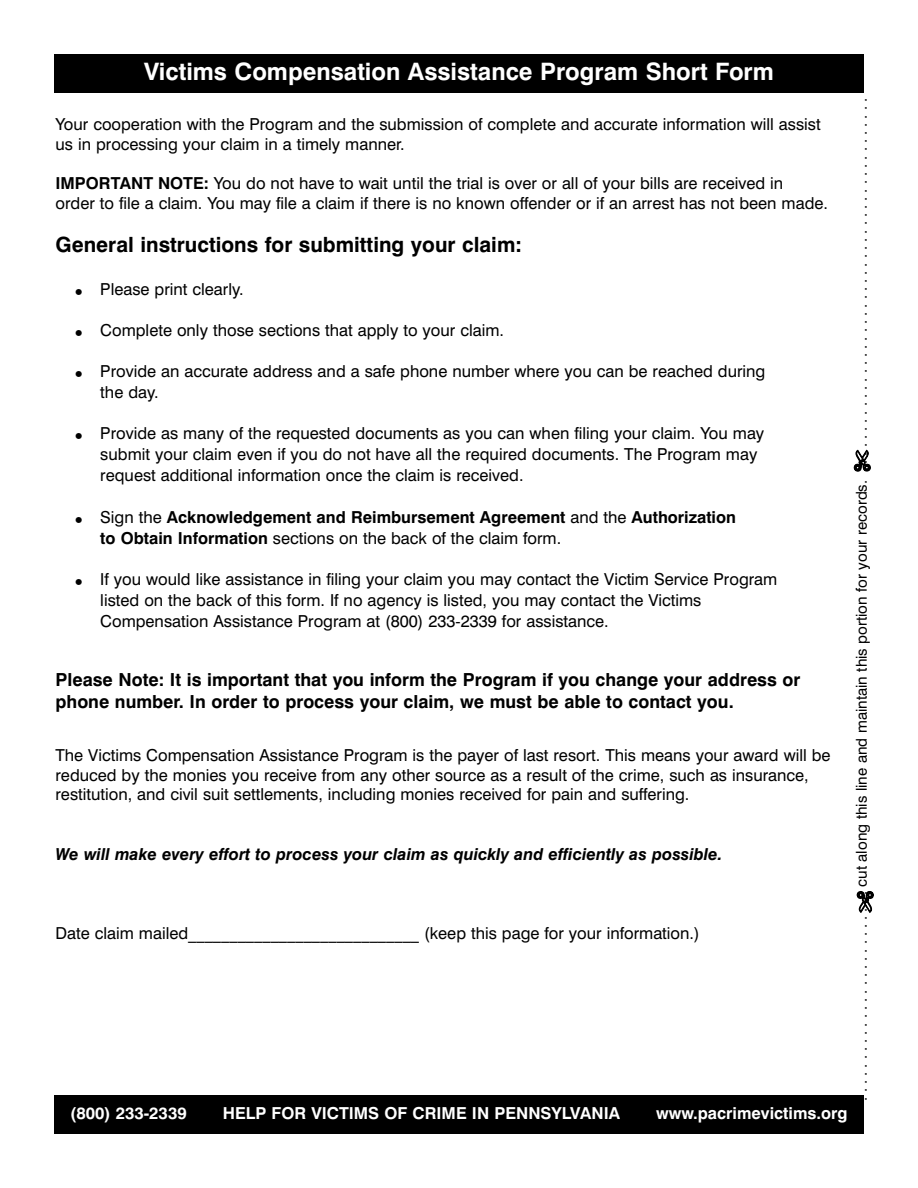
<style>
.page{position:relative;width:918px;height:1188px;background:#fff}
.page>*{position:absolute;margin:0;border:0;box-sizing:border-box;transform-origin:0 0}
.t1{font:700 24px "Swiss 721 BT";color:#fff}
.t2{font:700 21px "Swiss 721 BT";color:#000}
.t3{font:700 18px/21.6px "Swiss 721 BT";color:#000}
.t4{font:16.5px/21px "Swiss 721 BT";color:#000}
.t5{font:700 16.5px/21px "Swiss 721 BT";color:#000}
.t6{font:italic 700 16.5px "Swiss 721 BT";color:#000}
.t7{font:700 16.5px "Swiss 721 BT";color:#fff}
.t8{font:15px "Swiss 721 BT";color:#000}
.s1{font-weight:700}
.s2{font-weight:400}
</style>
<div class="page">
<div style="left:54px;top:1095px;width:810px;height:39px;background:#000"></div>
<div style="left:54px;top:54px;width:810px;height:39px;background:#000"></div>
<h1 class="t1" style="left:144px;top:62px;width:631px">Victims Compensation Assistance Program Short Form</h1>
<p class="t4" style="left:56px;top:116px;width:767px;line-height:19.8px">Your cooperation with the Program and the submission of complete and accurate information will assist us in processing your claim in a timely manner.</p>
<p class="t4" style="left:56px;top:175px;width:774px;line-height:19.8px"><span class="s1">IMPORTANT NOTE:</span> You do not have to wait until the trial is over or all of your bills are received in<br>order to file a claim. You may file a claim if there is no known offender or if an arrest has not been made.</p>
<p class="t2" style="left:56px;top:237px;width:468px">General instructions for submitting your claim:</p>
<p class="t4" style="left:100px;top:280px;width:145px">Please print clearly.</p>
<p class="t4" style="left:100px;top:321px;width:405px">Complete only those sections that apply to your claim.</p>
<p class="t4" style="left:100px;top:363px;width:667px">Provide an accurate address and a safe phone number where you can be reached during the day.</p>
<p class="t4" style="left:100px;top:425px;width:666px">Provide as many of the requested documents as you can when filing your claim. You may submit your claim even if you do not have all the required documents. The Program may request additional information once the claim is received.</p>
<p class="t5" style="left:100px;top:508px;width:637px"><span class="s2">Sign the</span> Acknowledgement and Reimbursement Agreement <span class="s2">and the</span> Authorization to Obtain Information <span class="s2">sections on the back of the claim form.</span></p>
<p class="t4" style="left:100px;top:570px;width:679px">If you would like assistance in filing your claim you may contact the Victim Service Program listed on the back of this form. If no agency is listed, you may contact the Victims<br>Compensation Assistance Program at (800) 233-2339 for assistance.</p>
<p class="t3" style="left:56px;top:671px;width:746px">Please Note: It is important that you inform the Program if you change your address or phone number. In order to process your claim, we must be able to contact you.</p>
<p class="t4" style="left:56px;top:747px;width:777px;line-height:19.8px">The Victims Compensation Assistance Program is the payer of last resort. This means your award will be reduced by the monies you receive from any other source as a result of the crime, such as insurance, restitution, and civil suit settlements, including monies received for pain and suffering.</p>
<p class="t6" style="left:56px;top:848px;width:669px">We will make every effort to process your claim as quickly and efficiently as possible.</p>
<p class="t4" style="left:56px;top:924px;width:646px">Date claim mailed____________________________ (keep this page for your information.)</p>
<p class="t7" style="left:70px;top:1107px;width:118px">(800) 233-2339</p>
<p class="t7" style="left:223px;top:1107px;width:399px">HELP FOR VICTIMS OF CRIME IN PENNSYLVANIA</p>
<p class="t7" style="left:656px;top:1107px;width:193px">www.pacrimevictims.org</p>
<p class="t8" style="left:856px;top:1101px;width:1004px;rotate:-90deg">. . . . . . . . . . . . . . . . . . . . . . . . . . cut along this line and maintain this portion for your records. . . . . . . . . . . . . . . . . . . . . . . . . . . . . . . . . . . . . . . . . . . . . . .</p>
</div>
